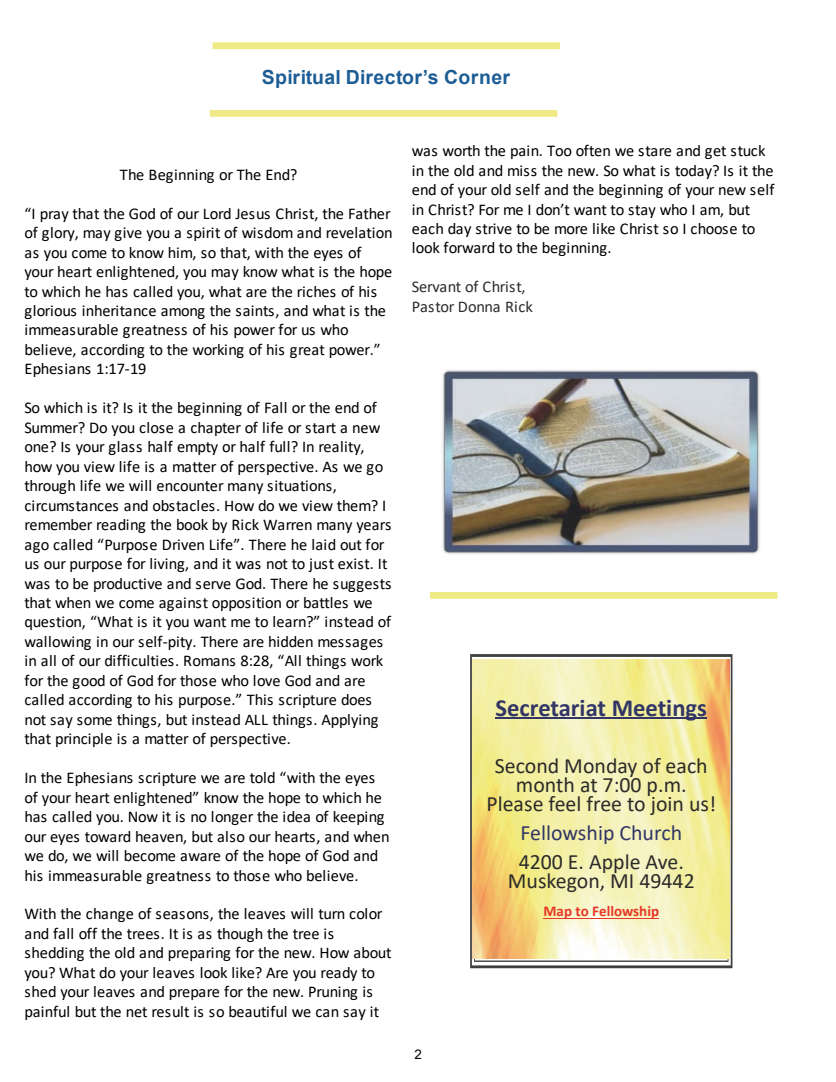
<style>
.page{position:relative;width:836px;height:1082px;background:#fff}
.page>*{position:absolute;margin:0;border:0;box-sizing:border-box;transform-origin:0 0}
.t1{font:700 24.6px "Calibri";color:#323667}
.t2{font:21.9px/19px "Calibri";color:#2c2b2a;text-align:center}
.t3{font:21.9px "Calibri";color:#323667}
.t4{font:700 19.5px "Arial";letter-spacing:.02em;color:#1d5d95}
.t5{font:16.35px/19.5px "Calibri";letter-spacing:-.02em;color:#000}
.t6{font:16.35px/19.5px "Calibri";letter-spacing:-.015em;color:#2c2b2a}
.t7{font:16.35px "Calibri";color:#000}
.t8{font:700 15px "Calibri";color:#e63726}
.t9{font:13.35px "Arial";color:#000}
</style>
<div class="page">
<svg style="left:470px;top:654px;width:262px;height:313px"></svg>
<img style="left:472px;top:659px;width:257px;height:299px">
<hr style="left:495px;top:717px;width:212px;height:2px;background:#323667">
<hr style="left:543px;top:917px;width:116px;height:1px;background:#e63726">
<div style="left:212px;top:42px;width:348px;height:7px;background:#efea85"></div>
<div style="left:210px;top:110px;width:347px;height:7px;background:#efea85"></div>
<img style="left:442px;top:370px;width:318px;height:184px">
<div style="left:430px;top:592px;width:347px;height:6px;background:#efea85"></div>
<p class="t4" style="left:262px;top:69px;width:250px">Spiritual Director’s Corner</p>
<p class="t7" style="left:120px;top:167px;width:179px">The Beginning or The End?</p>
<p class="t5" style="left:24px;top:205px;width:369px">“I pray that the God of our Lord Jesus Christ, the Father of glory, may give you a spirit of wisdom and revelation as you come to know him, so that, with the eyes of your heart enlightened, you may know what is the hope to which he has called you, what are the riches of his glorious inheritance among the saints, and what is the immeasurable greatness of his power for us who believe, according to the working of his great power.” Ephesians 1:17-19</p>
<p class="t5" style="left:24px;top:399px;width:368px">So which is it? Is it the beginning of Fall or the end of Summer? Do you close a chapter of life or start a new one? Is your glass half empty or half full? In reality, how you view life is a matter of perspective. As we go through life we will encounter many situations, circumstances and obstacles. How do we view them? I remember reading the book by Rick Warren many years ago called “Purpose Driven Life”. There he laid out for us our purpose for living, and it was not to just exist. It was to be productive and serve God. There he suggests that when we come against opposition or battles we question, “What is it you want me to learn?” instead of wallowing in our self-pity. There are hidden messages in all of our difficulties. Romans 8:28, “All things work for the good of God for those who love God and are called according to his purpose.” This scripture does not say some things, but instead ALL things. Applying that principle is a matter of perspective.</p>
<p class="t5" style="left:24px;top:769px;width:366px">In the Ephesians scripture we are told “with the eyes of your heart enlightened” know the hope to which he has called you. Now it is no longer the idea of keeping our eyes toward heaven, but also our hearts, and when we do, we will become aware of the hope of God and his immeasurable greatness to those who believe.</p>
<p class="t5" style="left:24px;top:905px;width:368px">With the change of seasons, the leaves will turn color and fall off the trees. It is as though the tree is shedding the old and preparing for the new. How about you? What do your leaves look like? Are you ready to shed your leaves and prepare for the new. Pruning is painful but the net result is so beautiful we can say it</p>
<p class="t5" style="left:412px;top:142px;width:364px">was worth the pain. Too often we stare and get stuck in the old and miss the new. So what is today? Is it the end of your old self and the beginning of your new self in Christ? For me I don’t want to stay who I am, but each day strive to be more like Christ so I choose to look forward to the beginning.</p>
<p class="t6" style="left:412px;top:278px;width:123px">Servant of Christ,<br>Pastor Donna Rick</p>
<p class="t9" style="left:414px;top:1049px;width:9px">2</p>
<h1 class="t1" style="left:495px;top:697px;width:213px">Secretariat Meetings</h1>
<h2 class="t2" style="left:486px;top:757px;width:231px">Second Monday of each month at 7:00 p.m.<br>Please feel free to join us!</h2>
<h2 class="t3" style="left:520px;top:823px;width:163px">Fellowship Church</h2>
<h2 class="t2" style="left:507px;top:853px;width:188px">4200 E. Apple Ave.<br>Muskegon, MI 49442</h2>
<p class="t8" style="left:543px;top:904px;width:117px">Map to Fellowship</p>
</div>
